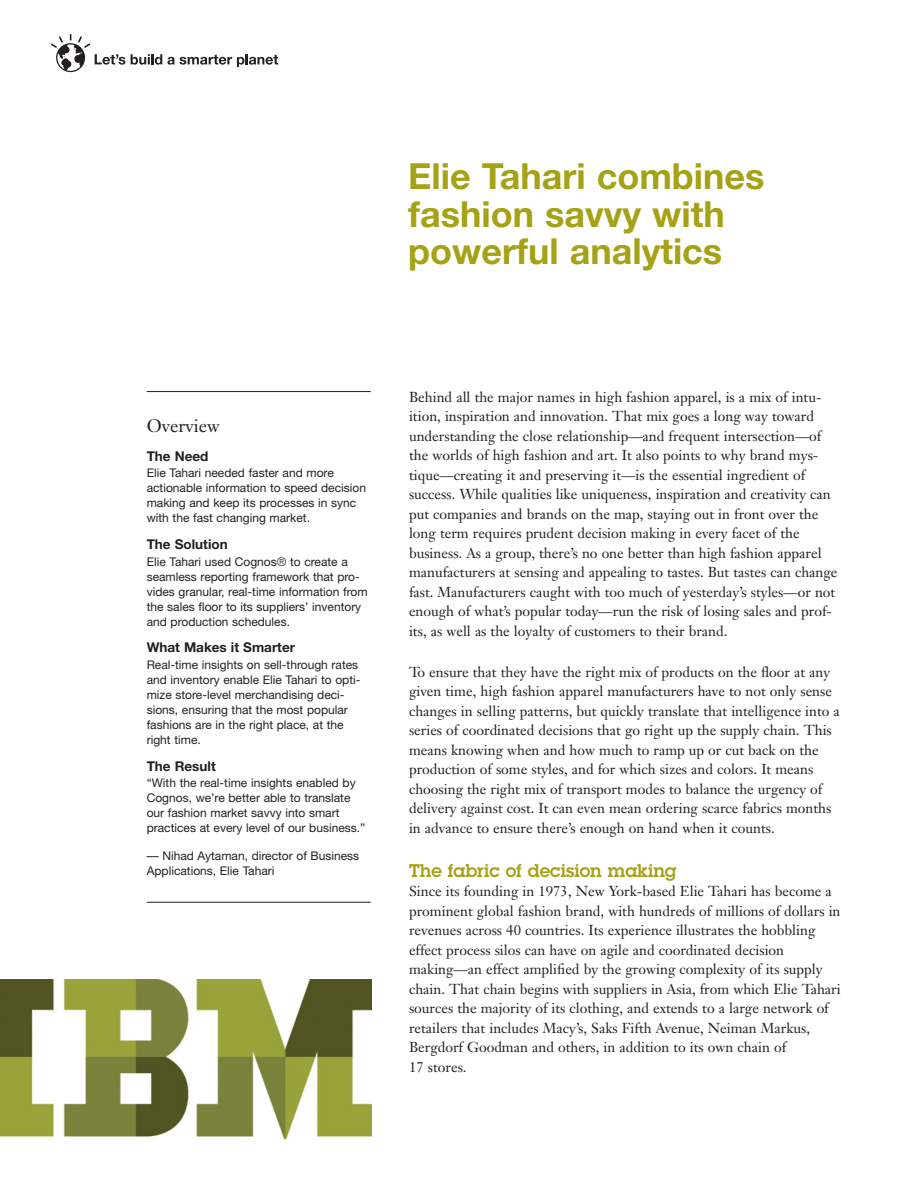
<style>
.page{position:relative;width:918px;height:1188px;background:#fff}
.page>*{position:absolute;margin:0;border:0;box-sizing:border-box;transform-origin:0 0}
.t1{font:700 36px/37.5px "Helvetica Neue";color:#a5a215}
.t2{font:600 18px "Lubalin Graph Std";color:#a5a215}
.t3{font:18px "Janson Text";color:#231f20}
.t4{font:14.25px/19.5px "Janson Text";color:#231f20}
.t5{font:700 13.5px "Helvetica Neue";color:#231f20}
.t6{font:12px/15px "Helvetica Neue";color:#231f20}
.s1{font-weight:300}
</style>
<div class="page">
<svg style="left:131px;top:54px;width:147px;height:13px"></svg>
<svg style="left:51px;top:34px;width:74px;height:38px"></svg>
<img style="left:0;top:979px;width:371px;height:159px">
<hr style="left:147px;top:391px;width:224px;height:1px;background:#231f20">
<hr style="left:147px;top:902px;width:224px;height:1px;background:#231f20">
<h1 class="t1" style="left:408px;top:161px;width:358px">Elie Tahari combines fashion savvy with powerful analytics</h1>
<p class="t3" style="left:147px;top:418px;width:74px">Overview</p>
<p class="t5" style="left:147px;top:451px;width:63px">The Need</p>
<p class="t6" style="left:147px;top:467px;width:221px">Elie Tahari needed faster and more actionable information to speed decision making and keep its processes in sync with the fast changing market.</p>
<p class="t5" style="left:147px;top:539px;width:83px">The Solution</p>
<p class="t6" style="left:147px;top:555px;width:222px">Elie Tahari used Cognos<span class="s1">®</span> to create a seamless reporting framework that pro&shy;vides granular, real-time information from the sales floor to its suppliers’ inventory and production schedules.</p>
<p class="t5" style="left:147px;top:643px;width:150px">What Makes it Smarter</p>
<p class="t6" style="left:147px;top:658px;width:215px">Real-time insights on sell-through rates and inventory enable Elie Tahari to opti&shy;mize store-level merchandising deci&shy;sions, ensuring that the most popular fashions are in the right place, at the right time.</p>
<p class="t5" style="left:147px;top:761px;width:71px">The Result</p>
<p class="t6" style="left:147px;top:777px;width:220px">“With the real-time insights enabled by Cognos, we’re better able to translate our fashion market savvy into smart practices at every level of our business.”</p>
<p class="t6" style="left:147px;top:850px;width:214px">— Nihad Aytaman, director of Business<br>Applications, Elie Tahari</p>
<p class="t4" style="left:409px;top:389px;width:430px">Behind all the major names in high fashion apparel, is a mix of intu&shy;ition, inspiration and innovation. That mix goes a long way toward understanding the close relationship—and frequent intersection—of the worlds of high fashion and art. It also points to why brand mys&shy;tique—creating it and preserving it—is the essential ingredient of success. While qualities like uniqueness, inspiration and creativity can put companies and brands on the map, staying out in front over the long term requires prudent decision making in every facet of the business. As a group, there’s no one better than high fashion apparel manufacturers at sensing and appealing to tastes. But tastes can change fast. Manufacturers caught with too much of yesterday’s styles—or not enough of what’s popular today—run the risk of losing sales and prof&shy;its, as well as the loyalty of customers to their brand.</p>
<p class="t4" style="left:409px;top:663px;width:432px">To ensure that they have the right mix of products on the floor at any given time, high fashion apparel manufacturers have to not only sense changes in selling patterns, but quickly translate that intelligence into a series of coordinated decisions that go right up the supply chain. This means knowing when and how much to ramp up or cut back on the production of some styles, and for which sizes and colors. It means choosing the right mix of transport modes to balance the urgency of delivery against cost. It can even mean ordering scarce fabrics months in advance to ensure there’s enough on hand when it counts.</p>
<p class="t2" style="left:409px;top:864px;width:269px">The fabric of decision making</p>
<p class="t4" style="left:409px;top:883px;width:433px">Since its founding in 1973, New York-based Elie Tahari has become a prominent global fashion brand, with hundreds of millions of dollars in revenues across 40 countries. Its experience illustrates the hobbling effect process silos can have on agile and coordinated decision making—an effect amplified by the growing complexity of its supply chain. That chain begins with suppliers in Asia, from which Elie Tahari sources the majority of its clothing, and extends to a large network of retailers that includes Macy’s, Saks Fifth Avenue, Neiman Markus, Bergdorf Goodman and others, in addition to its own chain of<br>17 stores.</p>
</div>
